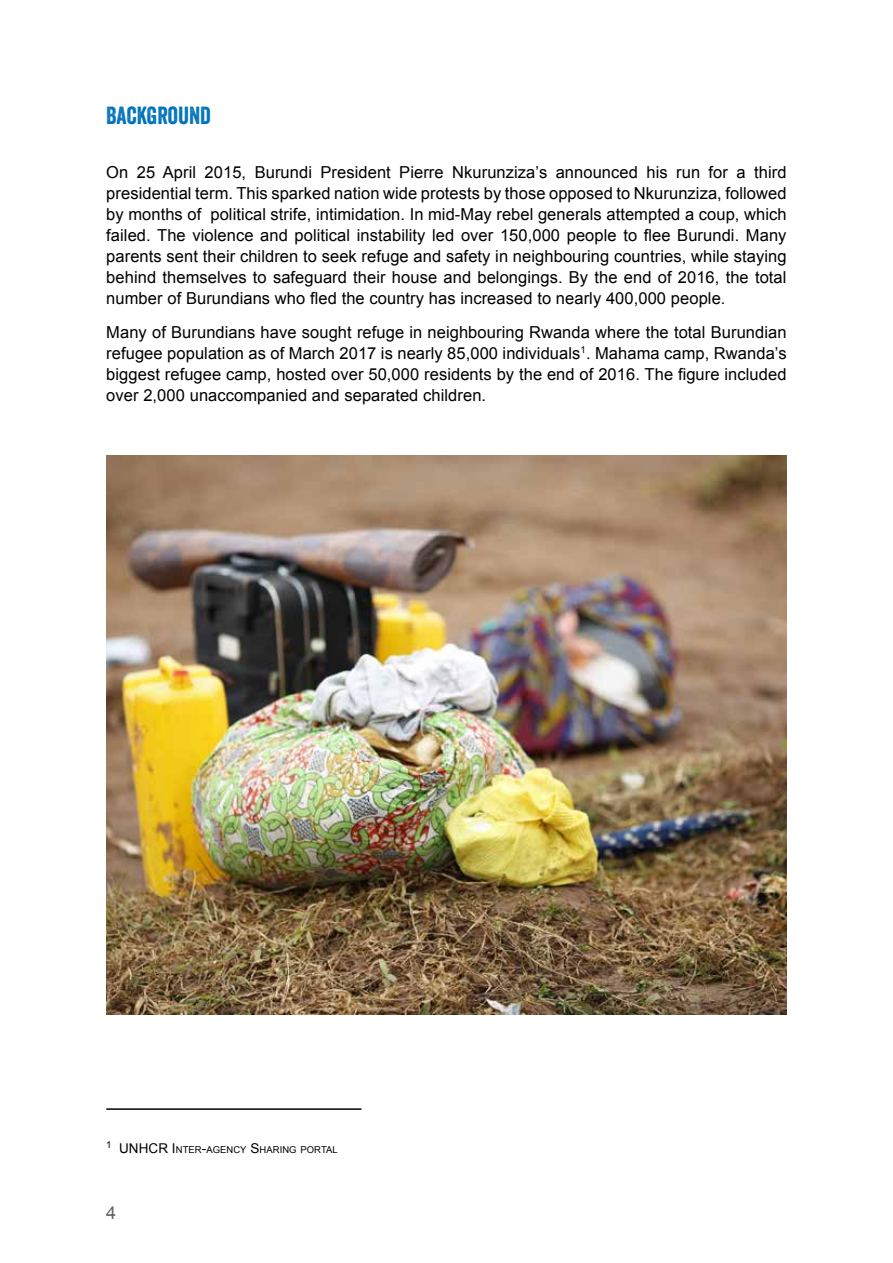
<style>
.page{position:relative;width:893px;height:1263px;background:#fff}
.page>*{position:absolute;margin:0;border:0;box-sizing:border-box;transform-origin:0 0}
.t1{font:24px "Veneer";color:#0072bb}
.t2{font:18px "Arial";color:#646363}
.t3{font:16.5px/21px "Arial";letter-spacing:.005em;color:#000;text-align:justify}
.t4{font:9.45px "Arial";letter-spacing:.005em;color:#000}
.s1{font-size:13.5px}
</style>
<div class="page">
<img style="left:106px;top:455px;width:681px;height:559px">
<hr style="left:106px;top:1108px;width:255px;height:2px;background:#000">
<h1 class="t1" style="left:106px;top:101px;width:106px">BACKGROUND</h1>
<p class="t3" style="left:106px;top:162px;width:682px">On 25 April 2015, Burundi President Pierre Nkurunziza’s announced his run for a third presidential term. This sparked nation wide protests by those opposed to Nkurunziza, followed by months of political strife, intimidation. In mid-May rebel generals attempted a coup, which failed. The violence and political instability led over 150,000 people to flee Burundi. Many parents sent their children to seek refuge and safety in neighbouring countries, while staying behind themselves to safeguard their house and belongings. By the end of 2016, the total number of Burundians who fled the country has increased to nearly 400,000 people.</p>
<p class="t3" style="left:106px;top:322px;width:682px">Many of Burundians have sought refuge in neighbouring Rwanda where the total Burundian refugee population as of March 2017 is nearly 85,000 individuals<sup>1</sup>. Mahama camp, Rwanda’s biggest refugee camp, hosted over 50,000 residents by the end of 2016. The figure included over 2,000 unaccompanied and separated children.</p>
<p class="t4" style="left:106px;top:1144px;width:233px"><sup>1</sup> <span class="s1">UNHCR I</span>NTER<span class="s1">-</span>AGENCY <span class="s1">S</span>HARING PORTAL</p>
<p class="t2" style="left:106px;top:1200px;width:12px">4</p>
</div>
